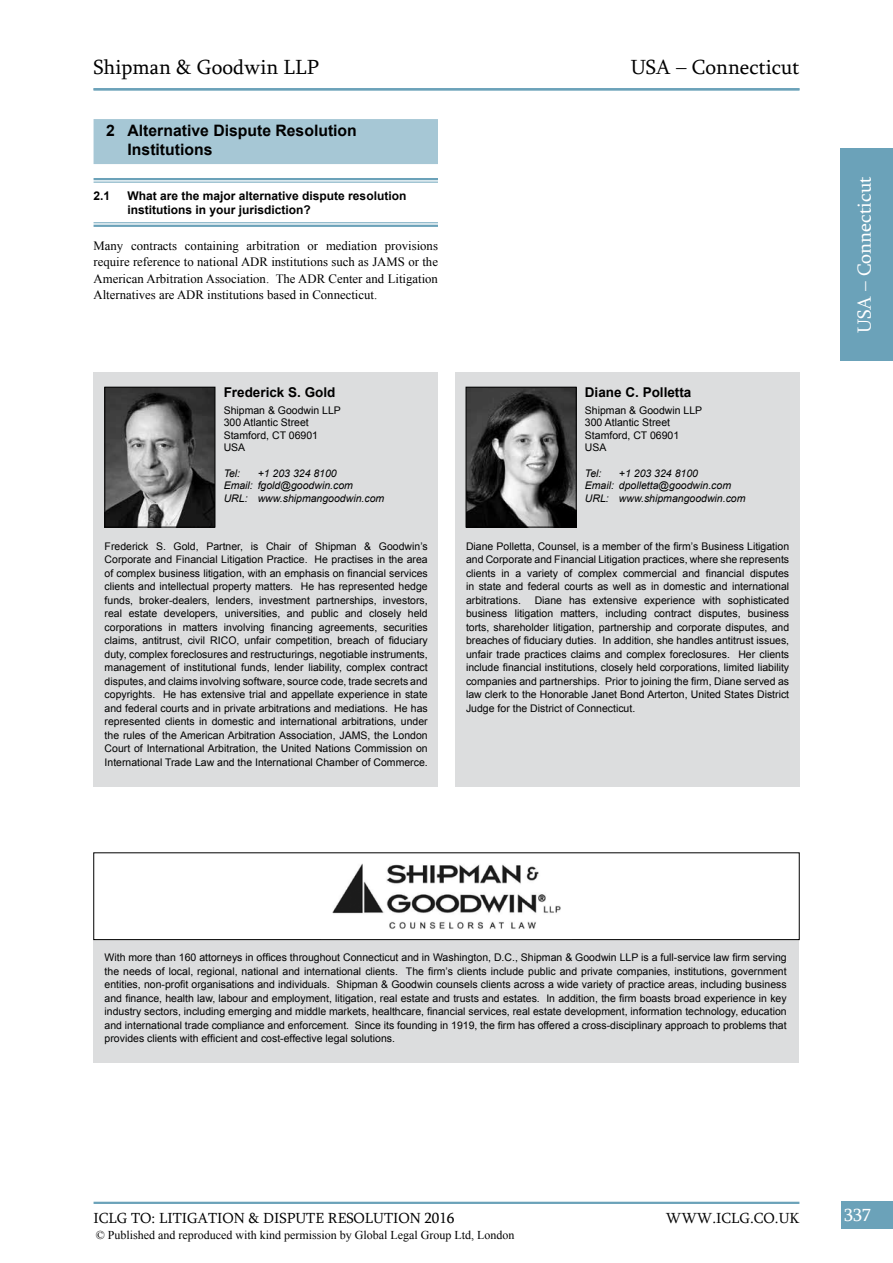
<style>
.page{position:relative;width:893px;height:1263px;background:#fff}
.page>*{position:absolute;margin:0;border:0;box-sizing:border-box;transform-origin:0 0}
.t1{font:21px "Sylfaen";color:#000}
.t2{font:19.5px "Sylfaen";color:#fff}
.t3{font:18px "Sylfaen";color:#fff}
.t4{font:700 15.75px/18.9px "Arial";color:#000}
.t5{font:15px "Sylfaen";color:#000}
.t6{font:700 13.5px "Arial";color:#000}
.t7{font:12.75px/16.5px "Times New Roman";color:#000;text-align:justify}
.t8{font:700 12px/14.4px "Arial";color:#000}
.t9{font:12px "Times New Roman";color:#000}
.t10{font:10.5px/13.5px "Arial";color:#000;text-align:justify}
.t11{font:italic 10.5px/12.6px "Arial";color:#000}
</style>
<div class="page">
<div style="left:841px;top:1201px;width:52px;height:28px;background:#6ba2b9"></div>
<hr style="left:94px;top:1202px;width:705px;height:2px;background:#6ba2b9">
<div style="left:840px;top:148px;width:53px;height:213px;background:#6ba2b9"></div>
<div style="left:94px;top:372px;width:344px;height:415px;background:#dcddde"></div>
<div style="left:94px;top:940px;width:705px;height:123px;background:#dcddde"></div>
<div style="left:455px;top:372px;width:344px;height:415px;background:#dcddde"></div>
<img style="left:107px;top:389px;width:106px;height:136px">
<div style="left:105px;top:387px;width:110px;height:140px;border:1px solid #000"></div>
<img style="left:468px;top:389px;width:106px;height:136px">
<div style="left:466px;top:387px;width:110px;height:140px;border:1px solid #000"></div>
<img style="left:332px;top:863px;width:229px;height:66px">
<div style="left:94px;top:853px;width:705px;height:87px;border:1px solid #000"></div>
<div style="left:94px;top:119px;width:344px;height:45px;background:#a6c7d5"></div>
<hr style="left:94px;top:178px;width:344px;height:2px;background:#6ba2b9">
<hr style="left:94px;top:182px;width:344px;height:1px;background:#6ba2b9">
<hr style="left:94px;top:222px;width:344px;height:1px;background:#6ba2b9">
<hr style="left:94px;top:225px;width:344px;height:2px;background:#6ba2b9">
<hr style="left:94px;top:88px;width:705px;height:2px;background:#6ba2b9">
<h1 class="t1" style="left:94px;top:53px;width:227px">Shipman &amp; Goodwin LLP</h1>
<h1 class="t1" style="left:631px;top:53px;width:170px">USA – Connecticut</h1>
<h3 class="t4" style="left:128px;top:122px;width:231px;text-indent:-21px">2 Alternative Dispute Resolution<br>Institutions</h3>
<p class="t8" style="left:94px;top:188px;width:18px">2.1</p>
<p class="t8" style="left:128px;top:188px;width:280px">What are the major alternative dispute resolution institutions in your jurisdiction?</p>
<p class="t7" style="left:94px;top:237px;width:346px">Many contracts containing arbitration or mediation provisions require reference to national ADR institutions such as JAMS or the American Arbitration Association. The ADR Center and Litigation Alternatives are ADR institutions based in Connecticut.</p>
<p class="t6" style="left:224px;top:383px;width:113px">Frederick S. Gold</p>
<p class="t10" style="left:224px;top:404px;width:119px;line-height:12.6px;text-align:left">Shipman &amp; Goodwin LLP<br>300 Atlantic Street<br>Stamford, CT 06901<br>USA</p>
<p class="t11" style="left:224px;top:467px;width:18px">Tel:</p>
<p class="t11" style="left:224px;top:467px;width:162px;text-indent:34px">+1 203 324 8100<br>Email: fgold@goodwin.com<br>URL: www.shipmangoodwin.com</p>
<p class="t10" style="left:105px;top:539px;width:325px">Frederick S. Gold, Partner, is Chair of Shipman &amp; Goodwin’s Corporate and Financial Litigation Practice. He practises in the area of complex business litigation, with an emphasis on financial services clients and intellectual property matters. He has represented hedge funds, broker-dealers, lenders, investment partnerships, investors, real estate developers, universities, and public and closely held corporations in matters involving financing agreements, securities claims, antitrust, civil RICO, unfair competition, breach of fiduciary duty, complex foreclosures and restructurings, negotiable instruments, management of institutional funds, lender liability, complex contract disputes, and claims involving software, source code, trade secrets and copyrights. He has extensive trial and appellate experience in state and federal courts and in private arbitrations and mediations. He has represented clients in domestic and international arbitrations, under the rules of the American Arbitration Association, JAMS, the London Court of International Arbitration, the United Nations Commission on International Trade Law and the International Chamber of Commerce.</p>
<p class="t6" style="left:585px;top:383px;width:108px">Diane C. Polletta</p>
<p class="t10" style="left:585px;top:404px;width:119px;line-height:12.6px;text-align:left">Shipman &amp; Goodwin LLP<br>300 Atlantic Street<br>Stamford, CT 06901<br>USA</p>
<p class="t11" style="left:585px;top:467px;width:18px">Tel:</p>
<p class="t11" style="left:585px;top:467px;width:162px;text-indent:34px">+1 203 324 8100<br>Email: dpolletta@goodwin.com<br>URL: www.shipmangoodwin.com</p>
<p class="t10" style="left:466px;top:539px;width:325px">Diane Polletta, Counsel, is a member of the firm’s Business Litigation and Corporate and Financial Litigation practices, where she represents clients in a variety of complex commercial and financial disputes in state and federal courts as well as in domestic and international arbitrations.</p>
<p class="t10" style="left:466px;top:593px;width:325px;text-indent:69px">Diane has extensive experience with sophisticated business litigation matters, including contract disputes, business torts, shareholder litigation, partnership and corporate disputes, and breaches of fiduciary duties. In addition, she handles antitrust issues, unfair trade practices claims and complex foreclosures. Her clients include financial institutions, closely held corporations, limited liability companies and partnerships. Prior to joining the firm, Diane served as law clerk to the Honorable Janet Bond Arterton, United States District Judge for the District of Connecticut.</p>
<h2 class="t2" style="left:851px;top:333px;width:158px;rotate:-90deg">USA – Connecticut</h2>
<p class="t10" style="left:105px;top:951px;width:684px">With more than 160 attorneys in offices throughout Connecticut and in Washington, D.C., Shipman &amp; Goodwin LLP is a full-service law firm serving the needs of local, regional, national and international clients. The firm’s clients include public and private companies, institutions, government entities, non-profit organisations and individuals. Shipman &amp; Goodwin counsels clients across a wide variety of practice areas, including business and finance, health law, labour and employment, litigation, real estate and trusts and estates. In addition, the firm boasts broad experience in key industry sectors, including emerging and middle markets, healthcare, financial services, real estate development, information technology, education and international trade compliance and enforcement. Since its founding in 1919, the firm has offered a cross-disciplinary approach to problems that provides clients with efficient and cost-effective legal solutions.</p>
<h3 class="t5" style="left:94px;top:1208px;width:362px">ICLG TO: LITIGATION &amp; DISPUTE RESOLUTION 2016</h3>
<p class="t9" style="left:96px;top:1227px;width:420px">© Published and reproduced with kind permission by Global Legal Group Ltd, London</p>
<h3 class="t5" style="left:666px;top:1208px;width:135px">WWW.ICLG.CO.UK</h3>
<h3 class="t3" style="left:844px;top:1202px;width:28px">337</h3>
</div>
